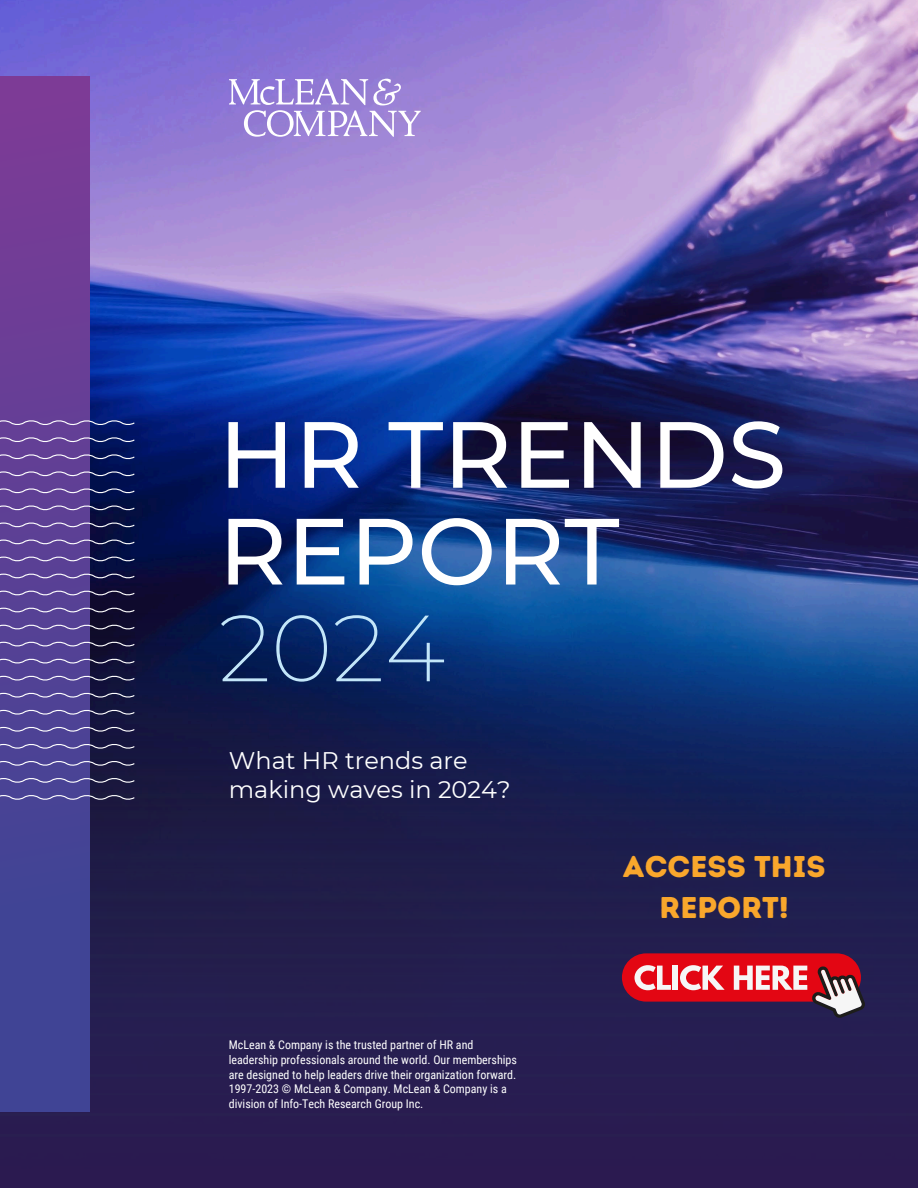
<style>
.page{position:relative;width:918px;height:1188px;background:#fff}
.page>*{position:absolute;margin:0;border:0;box-sizing:border-box;transform-origin:0 0}
.t1{font:500 93.75px/96.8px "Montserrat";color:#fff}
.t2{font:30px/41.7px "Intro Rust Base";color:#f9a72c;text-align:center}
.t3{font:24px/29.2px "Montserrat";color:#fff}
.t4{font:12px/14.7px "Roboto Condensed";color:#fff}
.s1{font-weight:200;color:#c3e6f9}
</style>
<div class="page">
<img style="left:0;top:0;width:918px;height:613px">
<img style="left:89px;top:613px;width:829px;height:29px">
<img style="left:0;top:642px;width:918px;height:546px">
<svg style="left:0;top:77px;width:89px;height:1035px;background:#594095"></svg>
<svg style="left:0;top:538px;width:136px;height:8px"></svg>
<svg style="left:0;top:470px;width:136px;height:8px"></svg>
<svg style="left:0;top:708px;width:136px;height:8px"></svg>
<svg style="left:0;top:640px;width:136px;height:8px"></svg>
<svg style="left:0;top:555px;width:136px;height:8px"></svg>
<svg style="left:0;top:776px;width:136px;height:8px"></svg>
<svg style="left:0;top:606px;width:136px;height:8px"></svg>
<svg style="left:0;top:504px;width:136px;height:8px"></svg>
<svg style="left:0;top:742px;width:136px;height:8px"></svg>
<svg style="left:0;top:436px;width:136px;height:8px"></svg>
<svg style="left:0;top:674px;width:136px;height:8px"></svg>
<svg style="left:0;top:572px;width:136px;height:8px"></svg>
<svg style="left:0;top:487px;width:136px;height:8px"></svg>
<svg style="left:0;top:725px;width:136px;height:8px"></svg>
<svg style="left:0;top:419px;width:136px;height:8px"></svg>
<svg style="left:0;top:657px;width:136px;height:8px"></svg>
<svg style="left:0;top:589px;width:136px;height:8px"></svg>
<svg style="left:0;top:793px;width:136px;height:8px"></svg>
<svg style="left:0;top:623px;width:136px;height:8px"></svg>
<svg style="left:0;top:521px;width:136px;height:8px"></svg>
<svg style="left:0;top:759px;width:136px;height:8px"></svg>
<svg style="left:0;top:453px;width:136px;height:8px"></svg>
<svg style="left:0;top:691px;width:136px;height:8px"></svg>
<svg style="left:229px;top:79px;width:192px;height:58px"></svg>
<div style="left:622px;top:953px;width:239px;height:49px;background:#e30613;border-radius:24px"></div>
<svg style="left:634px;top:965px;width:37px;height:25px"></svg>
<div style="left:673px;top:966px;width:5px;height:24px;background:#f6f6f6"></div>
<svg style="left:680px;top:965px;width:45px;height:25px"></svg>
<svg style="left:734px;top:966px;width:132px;height:53px"></svg>
<p class="t1" style="left:219px;top:406px;width:569px">HR TRENDS<br>REPORT<br><span class="s1">2024</span></p>
<p class="t3" style="left:229px;top:746px;width:283px">What HR trends are making waves in 2024?</p>
<h1 class="t4" style="left:229px;top:1038px;width:246px">McLean &amp; Company is the trusted partner of HR and</h1>
<p class="t4" style="left:229px;top:1053px;width:290px">leadership professionals around the world. Our memberships are designed to help leaders drive their organization forward.<br>1997-2023 © McLean &amp; Company. McLean &amp; Company is a division of Info-Tech Research Group Inc.</p>
<h3 class="t2" style="left:623px;top:845px;width:204px">ACCESS THIS<br>REPORT!</h3>
</div>
